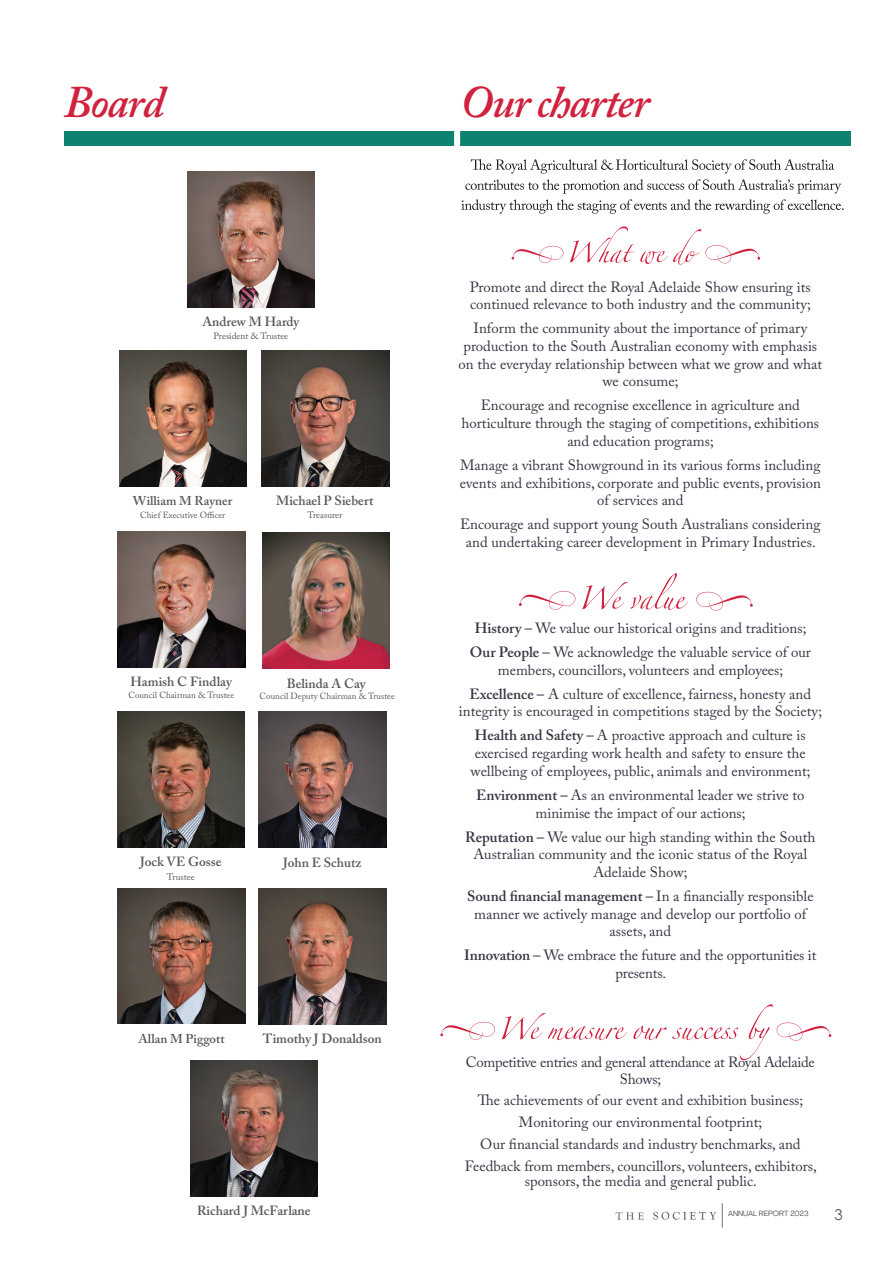
<style>
.page{position:relative;width:893px;height:1263px;background:#fff}
.page>*{position:absolute;margin:0;border:0;box-sizing:border-box;transform-origin:0 0}
.t1{font:italic 600 45px "Adobe Caslon Pro";letter-spacing:-.03em;color:#d1213e}
.t2{font:15px "Century Gothic Pro";color:#57585a}
.t3{font:14.7px/17.7px "Adobe Caslon Pro";color:#343643;text-align:center}
.t4{font:14.7px/16.5px "Adobe Caslon Pro";letter-spacing:-.02em;color:#343643;text-align:center}
.t5{font:600 13.35px "Adobe Caslon Pro";color:#57585a}
.t6{font:600 13.2px "Adobe Caslon Pro";color:#57585a}
.t7{font:600 12.75px "Adobe Caslon Pro";color:#57585a}
.t8{font:9.3px "Adobe Caslon Pro";color:#57585a}
.t9{font:9px "Adobe Caslon Pro";color:#57585a}
.t10{font:7.5px "Agrandir Variable";color:#57585a}
.s1{font-weight:600}
</style>
<div class="page">
<svg style="left:653px;top:1212px;width:63px;height:8px"></svg>
<svg style="left:615px;top:1212px;width:29px;height:8px"></svg>
<svg style="left:722px;top:1203px;width:1px;height:25px"></svg>
<img style="left:261px;top:350px;width:128px;height:136px">
<img style="left:118px;top:532px;width:127px;height:136px">
<img style="left:262px;top:532px;width:128px;height:136px">
<div style="left:64px;top:131px;width:786px;height:15px;background:#0e8271"></div>
<div style="left:454px;top:122px;width:6px;height:74px;background:#fff"></div>
<img style="left:118px;top:888px;width:127px;height:136px">
<img style="left:117px;top:711px;width:128px;height:136px">
<img style="left:190px;top:1060px;width:128px;height:136px">
<img style="left:187px;top:172px;width:128px;height:136px">
<img style="left:119px;top:350px;width:127px;height:136px">
<img style="left:258px;top:712px;width:128px;height:136px">
<img style="left:258px;top:889px;width:128px;height:136px">
<svg style="left:512px;top:226px;width:248px;height:39px"></svg>
<svg style="left:519px;top:573px;width:169px;height:37px"></svg>
<svg style="left:696px;top:592px;width:57px;height:19px"></svg>
<svg style="left:440px;top:1004px;width:391px;height:56px"></svg>
<svg style="left:461px;top:159px;width:383px;height:55px"></svg>
<p class="t1" style="left:64px;top:75px;width:102px">Board</p>
<p class="t1" style="left:460px;top:75px;width:191px">Our charter</p>
<p class="t6" style="left:202px;top:314px;width:99px">Andrew M Hardy</p>
<p class="t8" style="left:214px;top:330px;width:76px">President &amp; Trustee</p>
<p class="t7" style="left:133px;top:493px;width:101px">William M Rayner</p>
<p class="t9" style="left:140px;top:509px;width:87px">Chief Executive Officer</p>
<p class="t6" style="left:276px;top:492px;width:99px">Michael P Siebert</p>
<p class="t8" style="left:307px;top:509px;width:36px">Treasurer</p>
<p class="t5" style="left:131px;top:673px;width:103px">Hamish C Findlay</p>
<p class="t9" style="left:128px;top:690px;width:107px">Council Chairman &amp; Trustee</p>
<p class="t9" style="left:260px;top:691px;width:137px">Council Deputy Chairman &amp; Trustee</p>
<p class="t6" style="left:287px;top:676px;width:80px">Belinda A Cay</p>
<p class="t6" style="left:140px;top:854px;width:83px">Jock VE Gosse</p>
<p class="t8" style="left:167px;top:871px;width:29px">Trustee</p>
<p class="t6" style="left:283px;top:855px;width:80px">John E Schutz</p>
<p class="t7" style="left:138px;top:1031px;width:88px">Allan M Piggott</p>
<p class="t6" style="left:263px;top:1031px;width:120px">Timothy J Donaldson</p>
<p class="t6" style="left:197px;top:1202px;width:115px">Richard J McFarlane</p>
<p class="t3" style="left:470px;top:278px;width:343px;text-align:left">Promote and direct the Royal Adelaide Show ensuring its continued relevance to both industry and the community;</p>
<p class="t3" style="left:458px;top:319px;width:365px">Inform the community about the importance of primary production to the South Australian economy with emphasis on the everyday relationship between what we grow and what we consume;</p>
<p class="t3" style="left:461px;top:396px;width:359px">Encourage and recognise excellence in agriculture and horticulture through the staging of competitions, exhibitions and education programs;</p>
<p class="t3" style="left:460px;top:456px;width:363px">Manage a vibrant Showground in its various forms including events and exhibitions, corporate and public events, provision of services and</p>
<p class="t3" style="left:460px;top:515px;width:362px">Encourage and support young South Australians considering and undertaking career development in Primary Industries.</p>
<p class="t3" style="left:475px;top:619px;width:333px"><span class="s1">History –</span> We value our historical origins and traditions;</p>
<p class="t3" style="left:470px;top:643px;width:343px"><span class="s1">Our People –</span> We acknowledge the valuable service of our members, councillors, volunteers and employees;</p>
<p class="t3" style="left:459px;top:685px;width:365px"><span class="s1">Excellence –</span> A culture of excellence, fairness, honesty and integrity is encouraged in competitions staged by the Society;</p>
<p class="t3" style="left:471px;top:726px;width:341px;text-align:left"><span class="s1">Health and Safety –</span> A proactive approach and culture is exercised regarding work health and safety to ensure the wellbeing of employees, public, animals and environment;</p>
<p class="t3" style="left:476px;top:786px;width:330px"><span class="s1">Environment –</span> As an environmental leader we strive to minimise the impact of our actions;</p>
<p class="t3" style="left:465px;top:827px;width:352px"><span class="s1">Reputation –</span> We value our high standing within the South<br>Australian community and the iconic status of the Royal<br>Adelaide Show;</p>
<p class="t3" style="left:467px;top:887px;width:348px"><span class="s1">Sound financial management –</span> In a financially responsible manner we actively manage and develop our portfolio of assets, and</p>
<p class="t3" style="left:464px;top:946px;width:354px"><span class="s1">Innovation –</span> We embrace the future and the opportunities it presents.</p>
<p class="t4" style="left:466px;top:1054px;width:350px">Competitive entries and general attendance at Royal Adelaide<br>Shows;</p>
<p class="t3" style="left:478px;top:1091px;width:327px">The achievements of our event and exhibition business;</p>
<p class="t3" style="left:519px;top:1113px;width:245px">Monitoring our environmental footprint;</p>
<p class="t3" style="left:480px;top:1135px;width:322px">Our financial standards and industry benchmarks, and</p>
<p class="t3" style="left:465px;top:1158px;width:353px;line-height:15.5px">Feedback from members, councillors, volunteers, exhibitors, sponsors, the media and general public.</p>
<p class="t10" style="left:728px;top:1209px;width:82px">ANNUAL REPORT 2023</p>
<p class="t2" style="left:834px;top:1205px;width:10px">3</p>
</div>
